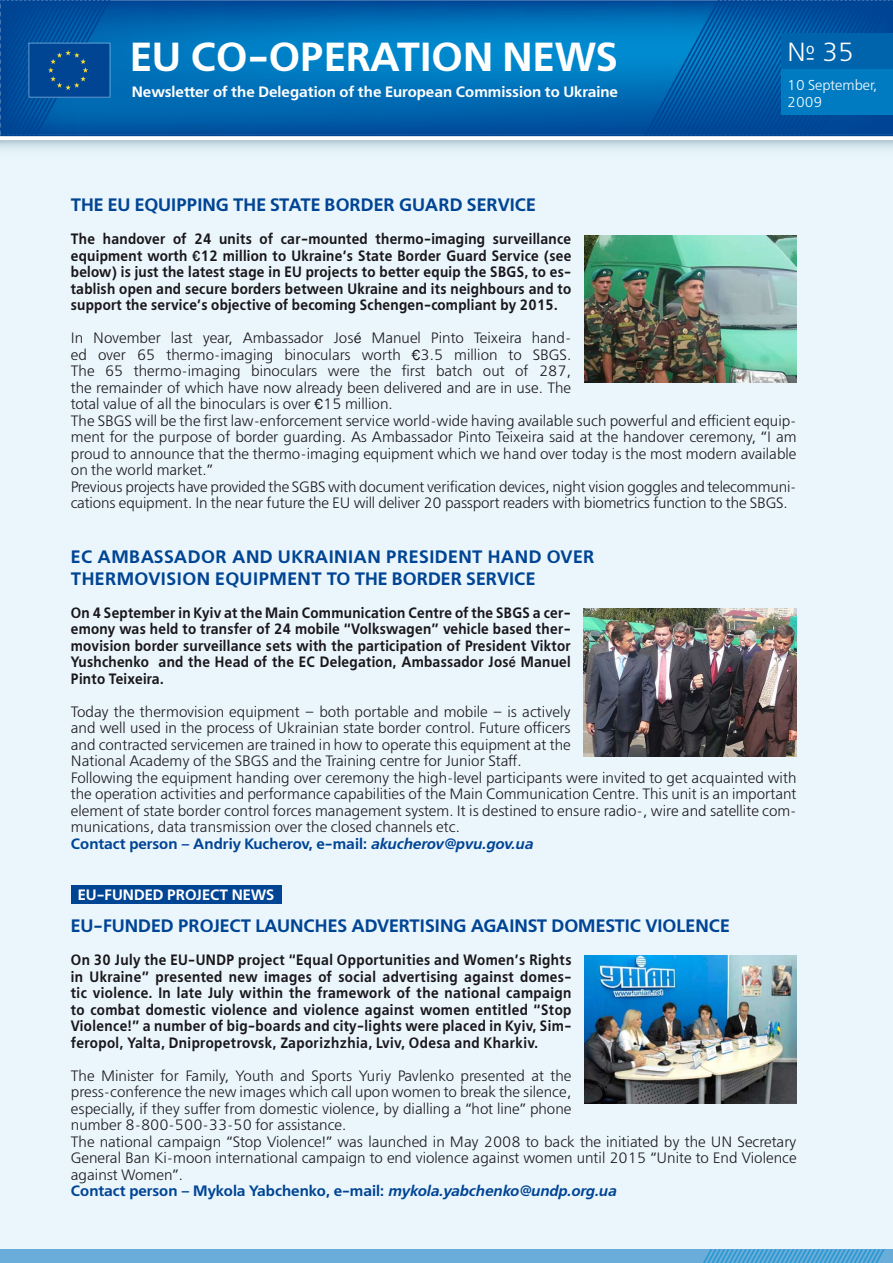
<style>
.page{position:relative;width:893px;height:1263px;background:#fff}
.page>*{position:absolute;margin:0;border:0;box-sizing:border-box;transform-origin:0 0}
.t1{font:700 40.5px "Free Set C";color:#fff}
.t2{font:26.1px "Free Set C";color:#fff}
.t3{font:700 18px "Free Set C";color:#004494}
.t4{font:700 18px/21.6px "Free Set C";letter-spacing:.025em;color:#004494}
.t5{font:15px/16.5px "Free Set C";color:#1a171b}
.t6{font:700 15px/16.5px "Free Set C";letter-spacing:.02em;color:#1a171b;text-align:justify;scale:.9 1}
.t7{font:700 15px "Free Set C";color:#fff}
.t8{font:14.25px/17.1px "Free Set C";color:#fff}
.s1{font-family:"Franklin Gothic";font-weight:500}
.s2{font-family:"Franklin Gothic"}
.s3{font-weight:700;color:#004494}
.s4{font-weight:700;font-style:italic;color:#004494}
</style>
<div class="page">
<div style="left:0;top:141px;width:893px;height:1122px;background:#eaf6fc"></div>
<div style="left:0;top:1249px;width:893px;height:14px;background:#6aacda"></div>
<svg style="left:0;top:141px;width:893px;height:9px"></svg>
<img style="left:110px;top:0;width:783px;height:135px">
<svg style="left:644px;top:0;width:248px;height:136px;background:#005aa6"></svg>
<svg style="left:703px;top:1249px;width:182px;height:14px"></svg>
<div style="left:781px;top:33px;width:112px;height:82px;background:#007bc2"></div>
<div style="left:781px;top:33px;width:112px;height:36px;background:#0064ad"></div>
<svg style="left:0;top:0;width:110px;height:136px;background:#04509b"></svg>
<div style="left:71px;top:885px;width:211px;height:18px;background:#004494"></div>
<img style="left:584px;top:235px;width:213px;height:148px">
<img style="left:583px;top:608px;width:214px;height:149px">
<img style="left:584px;top:956px;width:213px;height:147px">
<h1 class="t1" style="left:130px;top:32px;width:165px">EU Co-operation</h1>
<h1 class="t1" style="left:503px;top:32px;width:59px">News</h1>
<p class="t7" style="left:132px;top:83px;width:488px">Newsletter of the Delegation of the European Commission to Ukraine</p>
<h2 class="t2" style="left:787px;top:37px;width:69px">№ 35</h2>
<p class="t8" style="left:787px;top:76px;width:92px">10 September,<br>2009</p>
<p class="t3" style="left:71px;top:194px;width:467px">THE EU EQUIPPING THE STATE BORDER GUARD SERVICE</p>
<p class="t6" style="left:71px;top:231px;width:557px">The handover of 24 units of car-mounted thermo-imaging surveillance equipment worth <span class="s1">€</span>12 million to Ukraine’s State Border Guard Service (see below) is just the latest stage in EU projects to better equip the SBGS, to es&shy;tablish open and secure borders between Ukraine and its neighbours and to support the service’s objective of becoming Schengen-compliant by 2015.</p>
<p class="t5" style="left:71px;top:330px;width:727px">In November last year, Ambassador Jos<span class="s2">é</span> Manuel Pinto Teixeira hand-<br>ed over 65 thermo-imaging binoculars worth <span class="s2">€</span>3.5 million to SBGS.<br>The 65 thermo-imaging binoculars were the first batch out of 287,<br>the remainder of which have now already been delivered and are in use. The<br>total value of all the binoculars is over <span class="s2">€</span>15 million.<br>The SBGS will be the first law-enforcement service world-wide having available such powerful and efficient equip&shy;ment for the purpose of border guarding. As Ambassador Pinto Teixeira said at the handover ceremony, “I am proud to announce that the thermo-imaging equipment which we hand over today is the most modern available on the world market.”<br>Previous projects have provided the SGBS with document verification devices, night vision goggles and telecommuni&shy;cations equipment. In the near future the EU will deliver 20 passport readers with biometrics function to the SBGS.</p>
<p class="t4" style="left:71px;top:546px;width:525px">EC AMBASSADOR AND UKRAINIAN PRESIDENT HAND OVER<br>THERMOVISION EQUIPMENT TO THE BORDER SERVICE</p>
<p class="t6" style="left:71px;top:604px;width:557px">On 4 September in Kyiv at the Main Communication Centre of the SBGS a cer&shy;emony was held to transfer of 24 mobile “Volkswagen” vehicle based ther&shy;movision border surveillance sets with the participation of President Viktor Yushchenko and the Head of the EC Delegation, Ambassador Jos<span class="s1">é</span> Manuel Pinto Teixeira.</p>
<p class="t5" style="left:71px;top:703px;width:727px">Today the thermovision equipment – both portable and mobile – is actively<br>and well used in the process of Ukrainian state border control. Future officers<br>and contracted servicemen are trained in how to operate this equipment at the<br>National Academy of the SBGS and the Training centre for Junior Staff.<br>Following the equipment handing over ceremony the high-level participants were invited to get acquainted with the operation activities and performance capabilities of the Main Communication Centre. This unit is an important element of state border control forces management system. It is destined to ensure radio-, wire and satellite com&shy;munications, data transmission over the closed channels etc.<br><span class="s3">Contact person – Andriy Kucherov, e-mail:</span> <span class="s4">akucherov@pvu.gov.ua</span></p>
<p class="t7" style="left:78px;top:885px;width:198px">EU-FUNDED PROJECT NEWS</p>
<p class="t3" style="left:71px;top:915px;width:660px">EU-FUNDED PROJECT LAUNCHES ADVERTISING AGAINST DOMESTIC VIOLENCE</p>
<p class="t6" style="left:71px;top:952px;width:558px">On 30 July the EU-UNDP project “Equal Opportunities and Women’s Rights in Ukraine” presented new images of social advertising against domes&shy;tic violence. In late July within the framework of the national campaign to combat domestic violence and violence against women entitled “Stop Violence!” a number of big-boards and city-lights were placed in Kyiv, Sim&shy;feropol, Yalta, Dnipropetrovsk, Zaporizhzhia, Lviv, Odesa and Kharkiv.</p>
<p class="t5" style="left:71px;top:1067px;width:727px">The Minister for Family, Youth and Sports Yuriy Pavlenko presented at the<br>press-conference the new images which call upon women to break the silence,<br>especially, if they suffer from domestic violence, by dialling a “hot line” phone<br>number 8-800-500-33-50 for assistance.<br>The national campaign “Stop Violence!” was launched in May 2008 to back the initiated by the UN Secretary General Ban Ki-moon international campaign to end violence against women until 2015 “Unite to End Violence against Women”.<br><span class="s3">Contact person – Mykola Yabchenko, e-mail:</span> <span class="s4">mykola.yabchenko@undp.org.ua</span></p>
</div>
